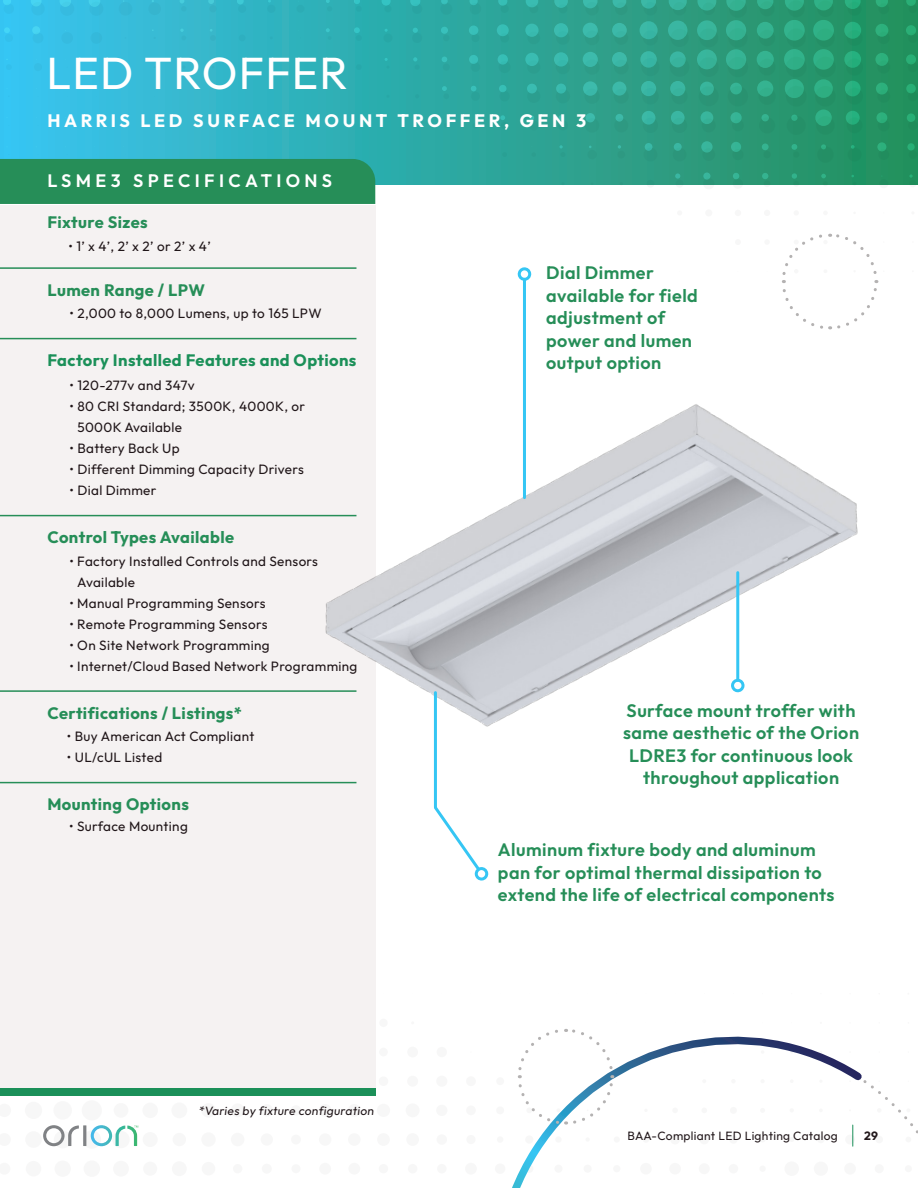
<style>
.page{position:relative;width:918px;height:1188px;background:#fff}
.page>*{position:absolute;margin:0;border:0;box-sizing:border-box;transform-origin:0 0}
.t1{font:45px "Outfit";letter-spacing:.025em;color:#fff}
.t2{font:600 18px/22.5px "Outfit";letter-spacing:.025em;color:#268e58}
.t3{font:700 18px "Outfit";letter-spacing:.2em;color:#fff}
.t4{font:600 18px "Outfit";letter-spacing:.245em;color:#fff}
.Chart_Subheding{font:700 16.5px "Outfit";letter-spacing:.025em;color:#268e58}
.t5{font:700 16.5px "Outfit";letter-spacing:.025em;color:#1b9059}
.t6{font:13.5px/21px "Outfit";letter-spacing:.025em;color:#201619}
.t7{font:12px "Outfit";letter-spacing:.025em;color:#23191c}
.t8{font:12px "Outfit";color:#201619}
.t9{font:700 12px "Outfit";color:#23191c}
</style>
<div class="page">
<svg style="left:43px;top:1125px;width:36px;height:21px"></svg>
<hr style="left:83px;top:1125px;width:3px;height:21px;background:#808285">
<svg style="left:91px;top:1125px;width:47px;height:21px"></svg>
<svg style="left:0;top:0;width:916px;height:237px;background:#4db6b0"></svg>
<div style="left:0;top:205px;width:375px;height:890px;background:#f5f2f2"></div>
<hr style="left:0;top:267px;width:356px;height:2px;background:#268e58">
<hr style="left:0;top:338px;width:356px;height:1px;background:#268e58">
<hr style="left:0;top:515px;width:356px;height:1px;background:#268e58">
<hr style="left:0;top:690px;width:356px;height:2px;background:#268e58">
<hr style="left:0;top:782px;width:356px;height:1px;background:#268e58">
<div style="left:0;top:159px;width:375px;height:45px;background:#268e58"></div>
<div style="left:0;top:1088px;width:375px;height:7px;background:#1b9059"></div>
<img style="left:300px;top:371px;width:558px;height:395px">
<hr style="left:523px;top:279px;width:3px;height:219px;background:#35c6f4">
<div style="left:517px;top:267px;width:14px;height:14px;border:3px solid #35c6f4;border-radius:50%"></div>
<hr style="left:736px;top:573px;width:3px;height:107px;background:#35c6f4">
<div style="left:731px;top:679px;width:14px;height:14px;border:3px solid #35c6f4;border-radius:50%"></div>
<svg style="left:433px;top:803px;width:46px;height:70px"></svg>
<hr style="left:434px;top:693px;width:3px;height:114px;background:#35c6f4">
<div style="left:475px;top:867px;width:14px;height:14px;border:3px solid #35c6f4;border-radius:50%"></div>
<svg style="left:871px;top:1085px;width:47px;height:49px"></svg>
<svg style="left:512px;top:1036px;width:355px;height:152px"></svg>
<svg style="left:516px;top:1029px;width:99px;height:97px"></svg>
<svg style="left:780px;top:232px;width:99px;height:98px"></svg>
<p class="t1" style="left:46px;top:45px;width:303px">LED TROFFER</p>
<p class="t3" style="left:47px;top:108px;width:540px">HARRIS LED SURFACE MOUNT TROFFER, GEN 3</p>
<p class="t4" style="left:47px;top:169px;width:286px">LSME3 SPECIFICATIONS</p>
<p class="Chart_Subheding" style="left:47px;top:212px;width:102px">Fixture Sizes</p>
<p class="t6" style="left:68px;top:236px;width:144px">• 1’ x 4’, 2’ x 2’ or 2’ x 4’</p>
<p class="Chart_Subheding" style="left:47px;top:279px;width:159px">Lumen Range / LPW</p>
<p class="t6" style="left:70px;top:303px;width:254px">• 2,000 to 8,000 Lumens, up to 165 LPW</p>
<p class="t5" style="left:47px;top:350px;width:311px">Factory Installed Features and Options</p>
<p class="t6" style="left:70px;top:375px;width:127px">• 120-277v and 347v</p>
<p class="t6" style="left:77px;top:396px;width:229px;text-indent:-8px">• 80 CRI Standard; 3500K, 4000K, or<br>5000K Available</p>
<p class="t6" style="left:70px;top:438px;width:112px">• Battery Back Up</p>
<p class="t6" style="left:70px;top:459px;width:236px">• Different Dimming Capacity Drivers</p>
<p class="t6" style="left:70px;top:480px;width:88px">• Dial Dimmer</p>
<p class="Chart_Subheding" style="left:47px;top:527px;width:188px">Control Types Available</p>
<p class="t6" style="left:77px;top:551px;width:242px;text-indent:-8px">• Factory Installed Controls and Sensors<br>Available</p>
<p class="t6" style="left:69px;top:593px;width:198px">• Manual Programming Sensors</p>
<p class="t6" style="left:69px;top:614px;width:200px">• Remote Programming Sensors</p>
<p class="t6" style="left:69px;top:635px;width:202px">• On Site Network Programming</p>
<p class="t6" style="left:69px;top:656px;width:290px">• Internet/Cloud Based Network Programming</p>
<p class="Chart_Subheding" style="left:47px;top:702px;width:196px">Certifications / Listings*</p>
<p class="t6" style="left:67px;top:726px;width:189px">• Buy American Act Compliant</p>
<p class="t6" style="left:67px;top:747px;width:97px">• UL/cUL Listed</p>
<p class="Chart_Subheding" style="left:47px;top:794px;width:143px">Mounting Options</p>
<p class="t6" style="left:69px;top:816px;width:120px">• Surface Mounting</p>
<p class="t8" style="left:198px;top:1103px;width:179px">*Varies by fixture configuration</p>
<p class="t2" style="left:546px;top:262px;width:153px">Dial Dimmer available for field adjustment of power and lumen output option</p>
<p class="t2" style="left:623px;top:700px;width:238px;text-align:center">Surface mount troffer with same aesthetic of the Orion<br>LDRE3 for continuous look throughout application</p>
<p class="t2" style="left:498px;top:839px;width:338px">Aluminum fixture body and aluminum pan for optimal thermal dissipation to extend the life of electrical components</p>
<p class="t7" style="left:627px;top:1128px;width:212px">BAA-Compliant LED Lighting Catalog</p>
<p class="t9" style="left:864px;top:1127px;width:15px">29</p>
</div>
